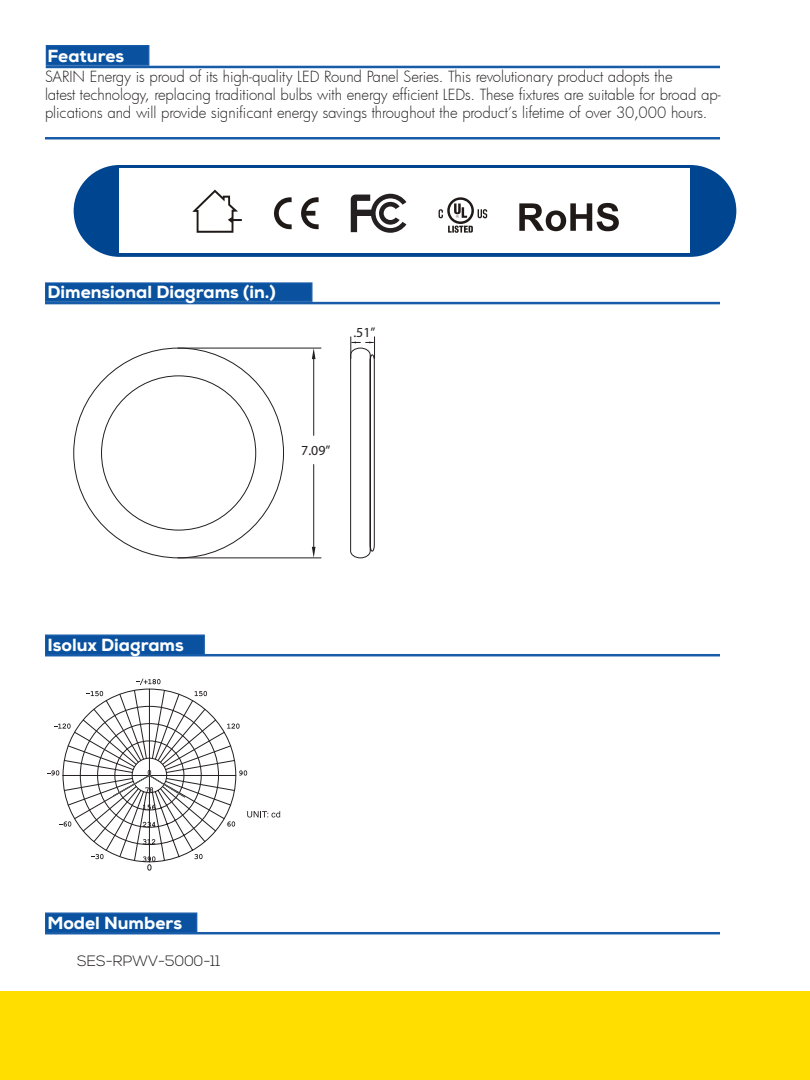
<style>
.page{position:relative;width:810px;height:1080px;background:#fff}
.page>*{position:absolute;margin:0;border:0;box-sizing:border-box;transform-origin:0 0}
.t1{font:800 17.5px "Nexa";color:#fff}
.t2{font:300 15px/18px "Futura";letter-spacing:-.005em;color:#231f20}
.FEATURES{font:300 15px "Nexa";color:#231f20}
.t3{font:13.88px "Myriad Pro";color:#231f20}
</style>
<div class="page">
<div style="left:0;top:991px;width:810px;height:89px;background:#ffde00"></div>
<div style="left:74px;top:165px;width:662px;height:92px;background:#00458f;border-radius:46px"></div>
<div style="left:120px;top:169px;width:570px;height:84px;background:#fff"></div>
<svg style="left:439px;top:197px;width:48px;height:36px"></svg>
<svg style="left:274px;top:197px;width:18px;height:33px"></svg>
<svg style="left:301px;top:197px;width:18px;height:33px"></svg>
<svg style="left:519px;top:203px;width:100px;height:28px"></svg>
<svg style="left:351px;top:194px;width:55px;height:39px"></svg>
<div style="left:46px;top:45px;width:103px;height:21px;background:#0a529f;border:1px solid #185ca9"></div>
<hr style="left:45px;top:137px;width:675px;height:2px;background:#185ca9">
<hr style="left:46px;top:66px;width:674px;height:2px;background:#185ca9">
<div style="left:45px;top:635px;width:160px;height:20px;background:#0a529f;border:1px solid #185ca9"></div>
<hr style="left:45px;top:654px;width:675px;height:2px;background:#185ca9">
<div style="left:45px;top:912px;width:152px;height:21px;background:#0a529f;border:1px solid #185ca9"></div>
<hr style="left:45px;top:932px;width:675px;height:2px;background:#185ca9">
<svg style="left:47px;top:679px;width:233px;height:192px"></svg>
<hr style="left:178px;top:558px;width:143px;height:1px;background:#231f20">
<svg style="left:74px;top:337px;width:301px;height:221px"></svg>
<svg style="left:351px;top:337px;width:9px;height:21px"></svg>
<div style="left:45px;top:282px;width:267px;height:20px;background:#0a529f;border:1px solid #185ca9"></div>
<hr style="left:45px;top:302px;width:675px;height:2px;background:#185ca9">
<svg style="left:192px;top:190px;width:50px;height:43px"></svg>
<p class="t1" style="left:48px;top:44px;width:78px">Features</p>
<p class="t2" style="left:45px;top:68px;width:629px">SARIN Energy is proud of its high-quality LED Round Panel Series. This revolutionary product adopts the</p>
<p class="t2" style="left:45px;top:86px;width:677px">latest technology, replacing traditional bulbs with energy efficient LEDs. These fixtures are suitable for broad ap&shy;plications and will provide significant energy savings throughout the product’s lifetime of over 30,000 hours.</p>
<p class="t1" style="left:48px;top:281px;width:230px">Dimensional Diagrams (in.)</p>
<p class="t3" style="left:353px;top:324px;width:24px">.51”</p>
<p class="t3" style="left:301px;top:442px;width:31px">7.09”</p>
<p class="t1" style="left:48px;top:634px;width:138px">Isolux Diagrams</p>
<p class="t1" style="left:48px;top:912px;width:136px">Model Numbers</p>
<p class="FEATURES" style="left:77px;top:952px;width:145px">SES-RPWV-5000-11</p>
</div>
